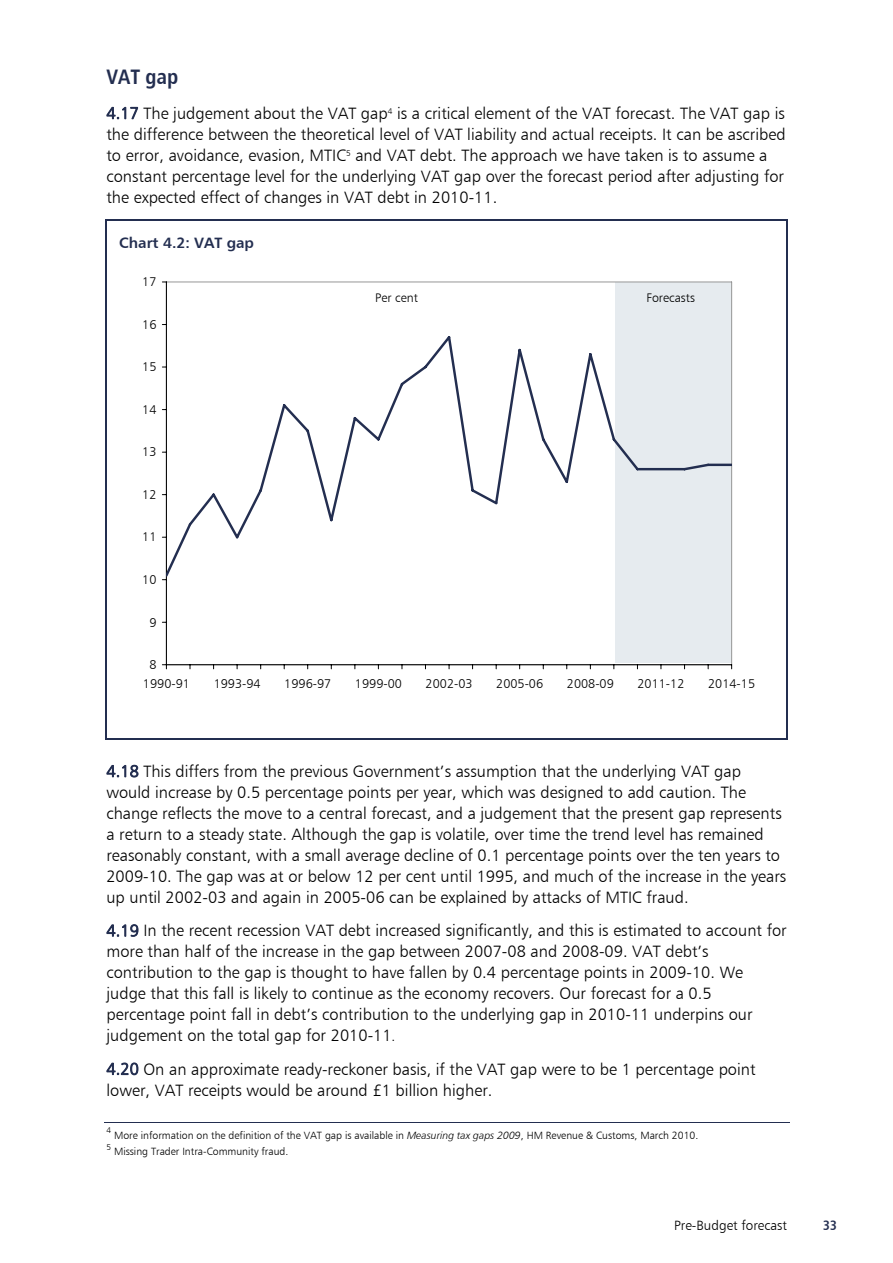
<style>
.page{position:relative;width:893px;height:1263px;background:#fff}
.page>*{position:absolute;margin:0;border:0;box-sizing:border-box;transform-origin:0 0}
.t1{font:700 21px "Humnst 777 Cn BT";color:#232e50}
.t2{font:16.5px/21px "Humnst 777 Lt BT";color:#000}
.t3{font:700 15px "Humnst 777 BT";color:#232e50}
.t4{font:13.5px "Humnst 777 Lt BT";color:#000}
.t5{font:700 13.5px "Humnst 777 Cn BT";color:#232e50}
.t6{font:12.75px "Humnst 777 Lt BT";color:#000}
.t7{font:12.45px "Humnst 777 Lt BT";color:#000}
.t8{font:10.5px "Humnst 777 Lt BT";color:#000}
.t9{font:8.25px "Humnst 777 Lt BT";color:#000}
.s1{color:#232e50}
.s2{font-size:13.5px}
.s3{font-style:italic}
</style>
<div class="page">
<div style="left:615px;top:282px;width:117px;height:381px;background:#e6ebef"></div>
<hr style="left:166px;top:282px;width:565px;height:1px;background:#969696">
<hr style="left:731px;top:282px;width:1px;height:383px;background:#969696">
<hr style="left:166px;top:282px;width:1px;height:383px;background:#000">
<hr style="left:166px;top:664px;width:565px;height:1px;background:#000">
<svg style="left:162px;top:664px;width:5px;height:5px"></svg>
<svg style="left:162px;top:523px;width:24px;height:57px"></svg>
<svg style="left:186px;top:336px;width:525px;height:203px"></svg>
<hr style="left:708px;top:464px;width:23px;height:2px;background:#232e50">
<svg style="left:106px;top:220px;width:1px;height:13px"></svg>
<hr style="left:106px;top:219px;width:680px;height:1px;background:#232e50">
<svg style="left:786px;top:219px;width:1px;height:14px"></svg>
<hr style="left:106px;top:233px;width:1px;height:507px;background:#232e50">
<hr style="left:106px;top:739px;width:680px;height:1px;background:#232e50">
<hr style="left:786px;top:233px;width:1px;height:507px;background:#232e50">
<hr style="left:104px;top:1122px;width:685px;height:1px;background:#232e50">
<p class="t1" style="left:106px;top:64px;width:73px">VAT gap</p>
<p class="t2" style="left:106px;top:102px;width:680px"><span class="s1">4.17</span> The judgement about the VAT gap<sup>4</sup> is a critical element of the VAT forecast. The VAT gap is the difference between the theoretical level of VAT liability and actual receipts. It can be ascribed to error, avoidance, evasion, MTIC<sup>5</sup> and VAT debt. The approach we have taken is to assume a constant percentage level for the underlying VAT gap over the forecast period after adjusting for the expected effect of changes in VAT debt in 2010-11.</p>
<p class="t3" style="left:119px;top:233px;width:136px">Chart 4.2: VAT gap</p>
<p class="t6" style="left:142px;top:274px;width:16px">17</p>
<p class="t6" style="left:142px;top:317px;width:16px">16</p>
<p class="t6" style="left:142px;top:359px;width:16px">15</p>
<p class="t6" style="left:142px;top:402px;width:16px">14</p>
<p class="t6" style="left:142px;top:444px;width:16px">13</p>
<p class="t6" style="left:142px;top:487px;width:16px">12</p>
<p class="t6" style="left:142px;top:529px;width:16px">11</p>
<p class="t6" style="left:142px;top:572px;width:16px">10</p>
<p class="t6" style="left:149px;top:614px;width:9px">9</p>
<p class="t6" style="left:149px;top:657px;width:9px">8</p>
<p class="t7" style="left:375px;top:290px;width:44px">Per cent</p>
<p class="t7" style="left:646px;top:290px;width:50px">Forecasts</p>
<p class="t6" style="left:143px;top:676px;width:49px">1990-91</p>
<p class="t6" style="left:214px;top:676px;width:48px">1993-94</p>
<p class="t6" style="left:284px;top:676px;width:48px">1996-97</p>
<p class="t6" style="left:355px;top:676px;width:48px">1999-00</p>
<p class="t6" style="left:425px;top:676px;width:48px">2002-03</p>
<p class="t6" style="left:496px;top:676px;width:48px">2005-06</p>
<p class="t6" style="left:567px;top:676px;width:48px">2008-09</p>
<p class="t6" style="left:637px;top:676px;width:48px">2011-12</p>
<p class="t6" style="left:708px;top:676px;width:49px">2014-15</p>
<p class="t2" style="left:106px;top:760px;width:681px"><span class="s1">4.18</span> This differs from the previous Government’s assumption that the underlying VAT gap would increase by 0.5 percentage points per year, which was designed to add caution. The change reflects the move to a central forecast, and a judgement that the present gap represents a return to a steady state. Although the gap is volatile, over time the trend level has remained reasonably constant, with a small average decline of 0.1 percentage points over the ten years to 2009-10. The gap was at or below 12 per cent until 1995, and much of the increase in the years up until 2002-03 and again in 2005-06 can be explained by attacks of MTIC fraud.</p>
<p class="t2" style="left:106px;top:920px;width:681px"><span class="s1">4.19</span> In the recent recession VAT debt increased significantly, and this is estimated to account for more than half of the increase in the gap between 2007-08 and 2008-09. VAT debt’s contribution to the gap is thought to have fallen by 0.4 percentage points in 2009-10. We<br>judge that this fall is likely to continue as the economy recovers. Our forecast for a 0.5 percentage point fall in debt’s contribution to the underlying gap in 2010-11 underpins our judgement on the total gap for 2010-11<span class="s2">.</span></p>
<p class="t2" style="left:106px;top:1058px;width:650px"><span class="s1">4.20</span> On an approximate ready-reckoner basis, if the VAT gap were to be 1 percentage point lower, VAT receipts would be around £1 billion higher.</p>
<p class="t9" style="left:106px;top:1126px;width:6px">4</p>
<p class="t8" style="left:114px;top:1129px;width:586px">More information on the definition of the VAT gap is available in <span class="s3">Measuring tax gaps 2009</span>, HM Revenue &amp; Customs, March 2010.</p>
<p class="t9" style="left:106px;top:1142px;width:6px">5</p>
<p class="t8" style="left:114px;top:1145px;width:176px">Missing Trader Intra-Community fraud.</p>
<p class="t4" style="left:674px;top:1217px;width:114px">Pre-Budget forecast</p>
<p class="t5" style="left:823px;top:1217px;width:15px">33</p>
</div>
